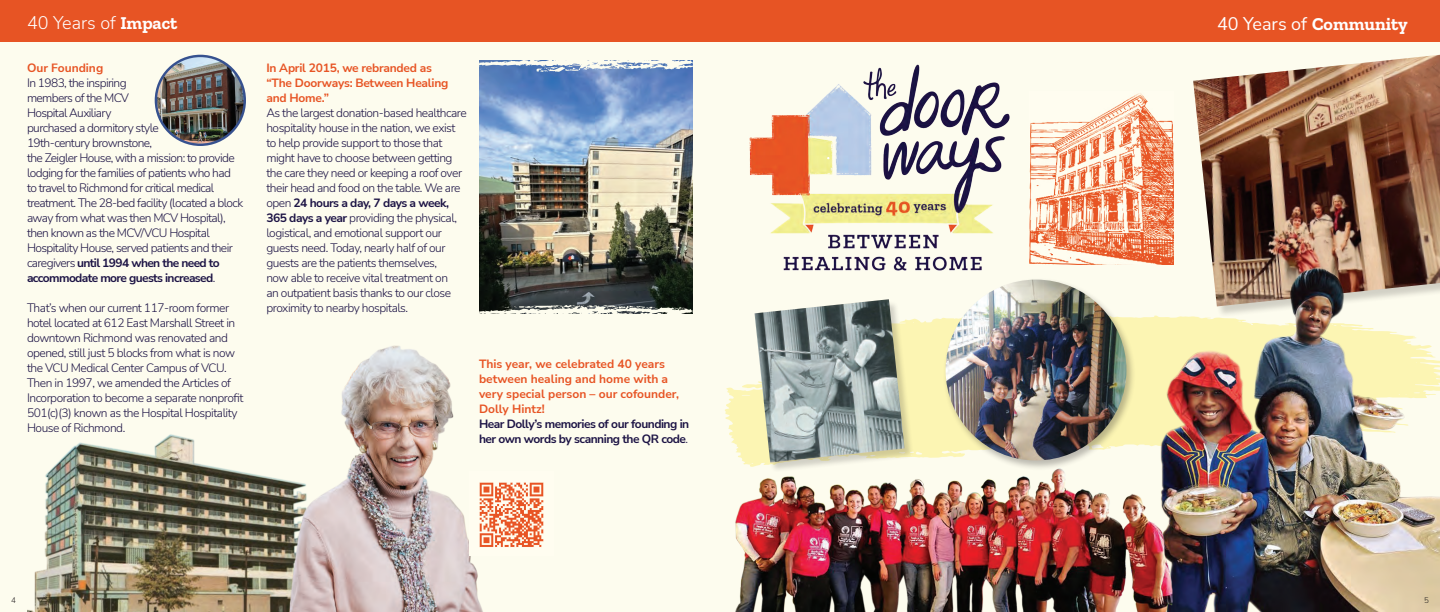
<style>
.page{position:relative;width:1440px;height:612px;background:#fff}
.page>*{position:absolute;margin:0;border:0;box-sizing:border-box;transform-origin:0 0}
.t1{font:18px "Nunito Sans";letter-spacing:-.005em;color:#fff}
.t2{font:300 18px "Nunito Sans";letter-spacing:-.005em;color:#fff}
.t3{font:300 12px/15px "Nunito Sans";letter-spacing:-.04em;color:#1c1344}
.t4{font:700 12px/15px "Nunito Sans";color:#e75424}
.t5{font:700 12px/15px "Nunito Sans";letter-spacing:-.04em;color:#1c1344}
.t6{font:700 12px/15px "Nunito Sans";letter-spacing:-.02em;color:#e75424}
.t7{font:300 8px "Nunito Sans";color:#231f20}
.s1{font-family:"Zilla Slab";font-weight:700}
.s2{font-weight:700}
.s3{font-weight:300}
</style>
<div class="page">
<div style="left:0;top:42px;width:1440px;height:570px;background:#fdfcee"></div>
<svg style="left:725px;top:315px;width:218px;height:141px;fill:#fcf5b3"></svg>
<svg style="left:914px;top:358px;width:7px;height:66px"></svg>
<div style="left:755px;top:300px;width:159px;height:173px;background:#231f20;opacity:.2"></div>
<img style="left:755px;top:299px;width:150px;height:157px">
<div style="left:0;top:0;width:1440px;height:42px;background:#e75424"></div>
<img style="left:749px;top:64px;width:281px;height:207px">
<img style="left:156px;top:56px;width:89px;height:89px;border-radius:44px">
<div style="left:155px;top:55px;width:91px;height:91px;border:2px solid #36518f;border-radius:50%"></div>
<img style="left:27px;top:434px;width:237px;height:178px">
<img style="left:264px;top:345px;width:219px;height:267px">
<img style="left:469px;top:471px;width:75px;height:84px">
<img style="left:480px;top:72px;width:213px;height:233px">
<div style="left:943px;top:278px;width:193px;height:193px;background:#231f20;opacity:.3"></div>
<img style="left:946px;top:280px;width:180px;height:180px;border-radius:90px">
<img style="left:1030px;top:93px;width:144px;height:171px">
<img style="left:1193px;top:55px;width:247px;height:183px">
<img style="left:1101px;top:238px;width:339px;height:374px">
<img style="left:735px;top:456px;width:437px;height:156px">
<svg style="left:479px;top:305px;width:214px;height:9px"></svg>
<svg style="left:479px;top:60px;width:214px;height:12px"></svg>
<h1 class="t2" style="left:27px;top:10px;width:152px">40 Years of <span class="s1">Impact</span></h1>
<h1 class="t1" style="left:1217px;top:11px;width:192px">40 Years of <span class="s1">Community</span></h1>
<p class="t6" style="left:266px;top:60px;width:183px">In April 2015, we rebranded as “The Doorways: Between Healing and Home.”</p>
<p class="t3" style="left:266px;top:105px;width:202px">As the largest donation-based healthcare hospitality house in the nation, we exist to help provide support to those that might have to choose between getting the care they need or keeping a roof over their head and food on the table. We are open <span class="s2">24 hours a day, 7 days a week, 365 days a year</span> providing the physical, logistical, and emotional support our guests need. Today, nearly half of our guests are the patients themselves,<br>now able to receive vital treatment on<br>an outpatient basis thanks to our close proximity to nearby hospitals.</p>
<p class="t4" style="left:27px;top:60px;width:78px">Our Founding</p>
<p class="t3" style="left:27px;top:75px;width:218px">In 1983, the inspiring<br>members of the MCV<br>Hospital Auxiliary<br>purchased a dormitory style<br>19th-century brownstone,<br>the Zeigler House, with a mission: to provide lodging for the families of patients who had to travel to Richmond for critical medical treatment. The 28-bed facility (located a block away from what was then MCV Hospital), then known as the MCV/VCU Hospital Hospitality House, served patients and their caregivers <span class="s2">until 1994 when the need to accommodate more guests increased</span>.</p>
<p class="t3" style="left:27px;top:300px;width:218px">That’s when our current 117-room former hotel located at 612 East Marshall Street in downtown Richmond was renovated and opened, still just 5 blocks from what is now the VCU Medical Center Campus of VCU.<br>Then in 1997, we amended the Articles of Incorporation to become a separate nonprofit 501(c)(3) known as the Hospital Hospitality House of Richmond.</p>
<p class="t4" style="left:479px;top:355px;width:202px">This year, we celebrated 40 years between healing and home with a very special person – our cofounder,<br>Dolly Hintz!</p>
<p class="t5" style="left:479px;top:415px;width:212px">Hear Dolly’s memories of our founding in her own words by scanning the QR code<span class="s3">.</span></p>
<p class="t7" style="left:11px;top:594px;width:6px">4</p>
<p class="t7" style="left:1424px;top:594px;width:6px">5</p>
</div>
